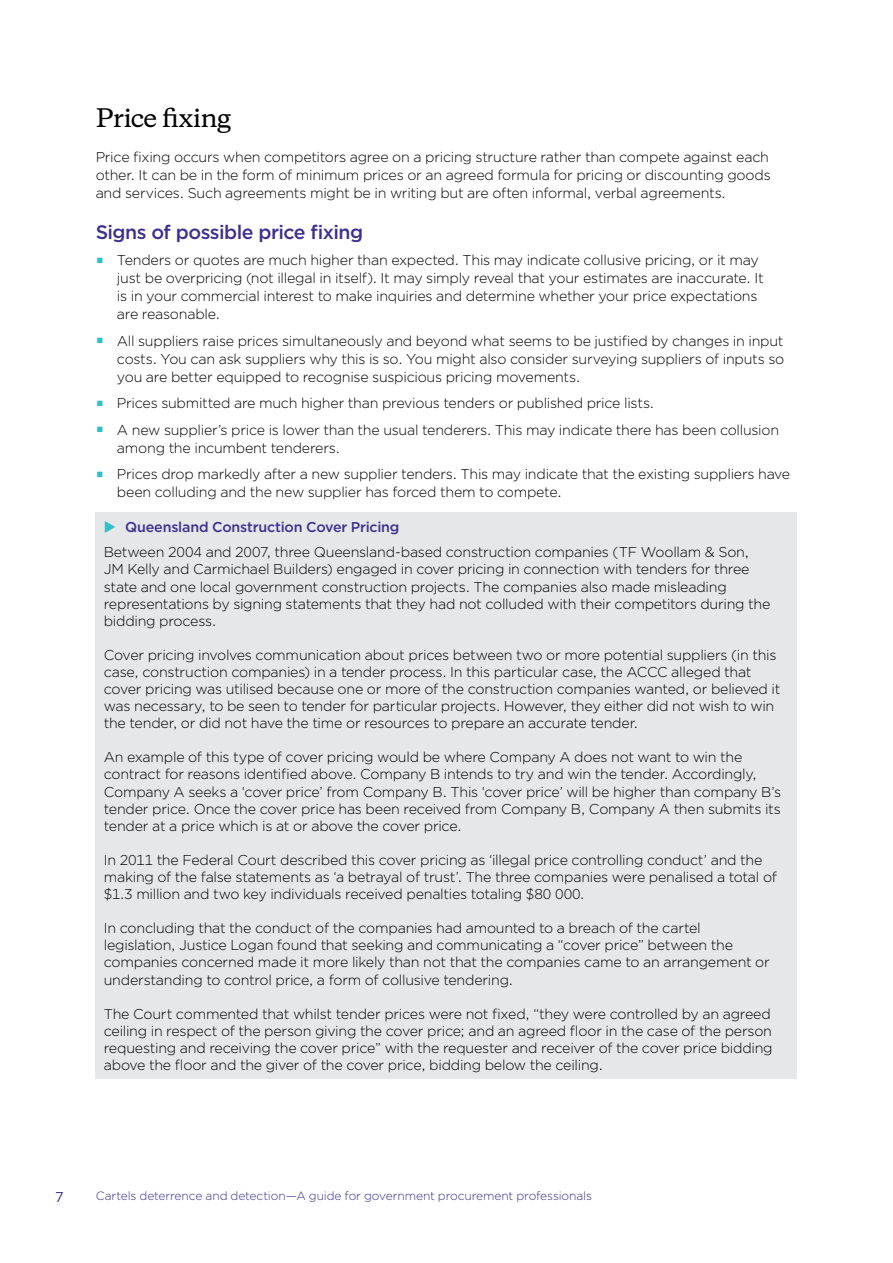
<style>
.page{position:relative;width:893px;height:1263px;background:#fff}
.page>*{position:absolute;margin:0;border:0;box-sizing:border-box;transform-origin:0 0}
.t1{font:500 24px "Copernicus";letter-spacing:-.03em;color:#000}
.t2{font:500 19.5px "Gotham";letter-spacing:-.025em;color:#3b3092}
.t3{font:300 14.25px/17.1px "Gotham";letter-spacing:-.02em;color:#000}
.t4{font:14.25px "Gotham";color:#3b3092}
.t5{font:300 12px "Gotham";letter-spacing:-.01em;color:#3b3092}
.s1{color:#30bfc7}
.s2{font-weight:500;color:#3b3092}
</style>
<div class="page">
<div style="left:96px;top:512px;width:701px;height:566px;background:#e6e7e8"></div>
<h1 class="t1" style="left:96px;top:97px;width:137px">Price fixing</h1>
<p class="t3" style="left:96px;top:147px;width:677px;line-height:18px">Price fixing occurs when competitors agree on a pricing structure rather than compete against each other. It can be in the form of minimum prices or an agreed formula for pricing or discounting goods and services. Such agreements might be in writing but are often informal, verbal agreements.</p>
<h2 class="t2" style="left:96px;top:219px;width:269px">Signs of possible price fixing</h2>
<p class="t3" style="left:117px;top:251px;width:648px;line-height:18px">Tenders or quotes are much higher than expected. This may indicate collusive pricing, or it may just be overpricing (not illegal in itself). It may simply reveal that your estimates are inaccurate. It is in your commercial interest to make inquiries and determine whether your price expectations are reasonable.</p>
<p class="t3" style="left:117px;top:331px;width:669px;line-height:18px;text-align:justify">All suppliers raise prices simultaneously and beyond what seems to be justified by changes in input costs. You can ask suppliers why this is so. You might also consider surveying suppliers of inputs so you are better equipped to recognise suspicious pricing movements.</p>
<p class="t3" style="left:117px;top:390px;width:664px;line-height:26.5px">Prices submitted are much higher than previous tenders or published price lists.<br>A new supplier’s price is lower than the usual tenderers. This may indicate there has been collusion</p>
<p class="t3" style="left:117px;top:434px;width:675px;line-height:26.5px">among the incumbent tenderers.<br>Prices drop markedly after a new supplier tenders. This may indicate that the existing suppliers have</p>
<p class="t3" style="left:117px;top:483px;width:446px">been colluding and the new supplier has forced them to compete.</p>
<p class="t3" style="left:104px;top:513px;width:647px;line-height:25.7px"><span class="s1">◆</span> <span class="s2">Queensland Construction Cover Pricing<br></span>Between 2004 and 2007, three Queensland-based construction companies (TF Woollam &amp; Son,</p>
<p class="t3" style="left:104px;top:560px;width:668px">JM Kelly and Carmichael Builders) engaged in cover pricing in connection with tenders for three state and one local government construction projects. The companies also made misleading representations by signing statements that they had not colluded with their competitors during the bidding process.</p>
<p class="t3" style="left:104px;top:646px;width:678px">Cover pricing involves communication about prices between two or more potential suppliers (in this case, construction companies) in a tender process. In this particular case, the ACCC alleged that cover pricing was utilised because one or more of the construction companies wanted, or believed it was necessary, to be seen to tender for particular projects. However, they either did not wish to win the tender, or did not have the time or resources to prepare an accurate tender.</p>
<p class="t3" style="left:104px;top:748px;width:679px">An example of this type of cover pricing would be where Company A does not want to win the contract for reasons identified above. Company B intends to try and win the tender. Accordingly, Company A seeks a ‘cover price’ from Company B. This ‘cover price’ will be higher than company B’s tender price. Once the cover price has been received from Company B, Company A then submits its tender at a price which is at or above the cover price.</p>
<p class="t3" style="left:104px;top:851px;width:675px">In 2011 the Federal Court described this cover pricing as ‘illegal price controlling conduct’ and the making of the false statements as ‘a betrayal of trust’. The three companies were penalised a total of $1.3 million and two key individuals received penalties totaling $80 000.</p>
<p class="t3" style="left:104px;top:919px;width:668px">In concluding that the conduct of the companies had amounted to a breach of the cartel legislation, Justice Logan found that seeking and communicating a “cover price” between the companies concerned made it more likely than not that the companies came to an arrangement or understanding to control price, a form of collusive tendering.</p>
<p class="t3" style="left:104px;top:1005px;width:670px">The Court commented that whilst tender prices were not fixed, “they were controlled by an agreed ceiling in respect of the person giving the cover price; and an agreed floor in the case of the person requesting and receiving the cover price” with the requester and receiver of the cover price bidding above the floor and the giver of the cover price, bidding below the ceiling.</p>
<p class="t4" style="left:55px;top:1188px;width:10px">7</p>
<p class="t5" style="left:96px;top:1188px;width:498px">Cartels deterrence and detection—A guide for government procurement professionals</p>
</div>
